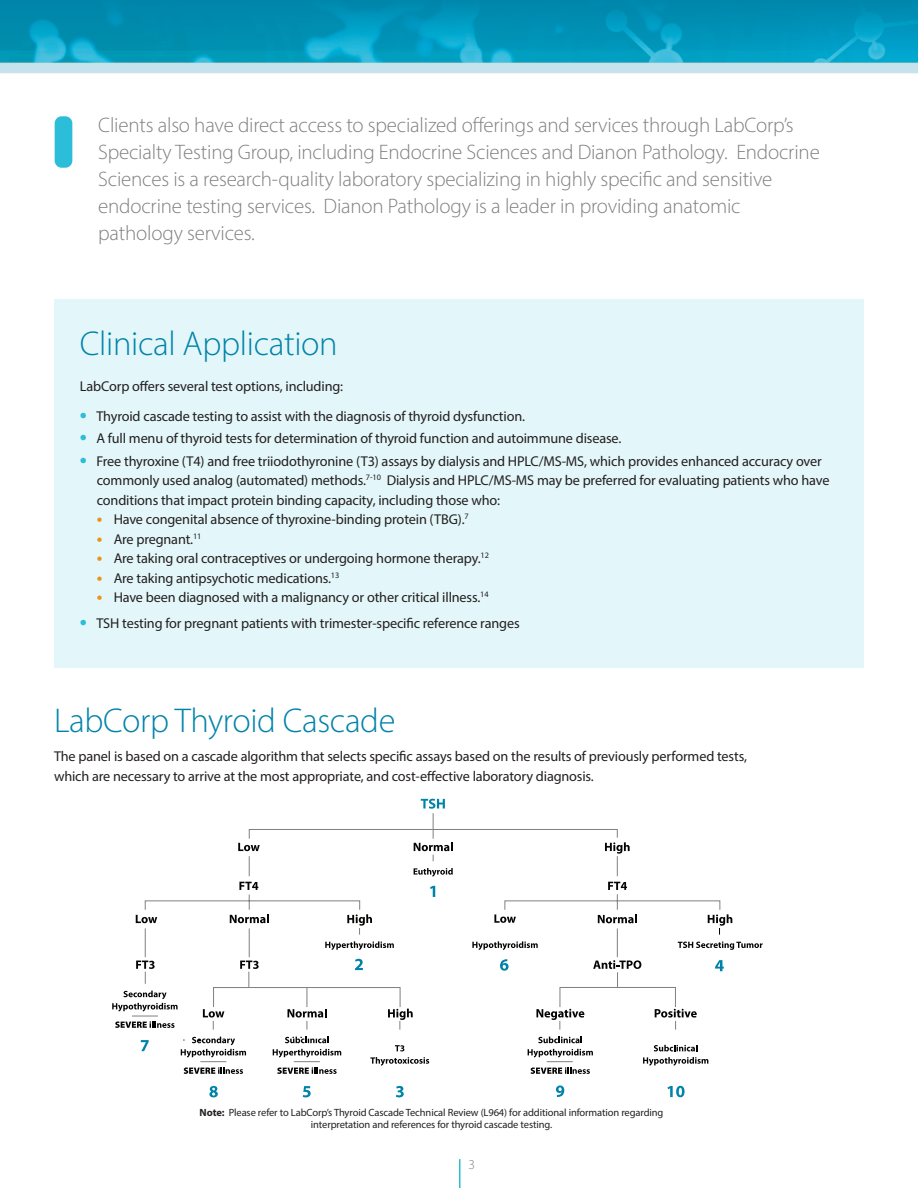
<style>
.page{position:relative;width:918px;height:1188px;background:#fff}
.page>*{position:absolute;margin:0;border:0;box-sizing:border-box;transform-origin:0 0}
.t1{font:300 34.5px "Myriad Pro";letter-spacing:-.01em;color:#0083a9}
.t2{font:300 21px/27px "Myriad Pro";letter-spacing:-.01em;color:#808083}
.t3{font:14.25px/19.5px "Myriad Pro";letter-spacing:-.01em;color:#231f20}
.t4{font:300 13.5px "Myriad Pro";color:#808083}
.t5{font:10.5px/12px "Myriad Pro";letter-spacing:-.01em;color:#231f20;text-align:center}
.s1{font-weight:700;font-size:21px;color:#2cbdd8}
.s2{font-weight:700;font-size:16.5px;color:#e89418}
.s3{font-weight:700}
</style>
<div class="page">
<img style="left:0;top:0;width:918px;height:73px">
<div style="left:54px;top:299px;width:810px;height:369px;background:#e3f6f9"></div>
<svg style="left:145px;top:813px;width:575px;height:194px"></svg>
<svg style="left:421px;top:799px;width:24px;height:10px"></svg>
<svg style="left:414px;top:842px;width:39px;height:9px"></svg>
<svg style="left:414px;top:868px;width:39px;height:9px"></svg>
<svg style="left:238px;top:843px;width:22px;height:8px"></svg>
<svg style="left:605px;top:842px;width:25px;height:12px"></svg>
<svg style="left:598px;top:914px;width:39px;height:9px"></svg>
<svg style="left:239px;top:882px;width:19px;height:8px"></svg>
<svg style="left:608px;top:882px;width:19px;height:8px"></svg>
<svg style="left:136px;top:915px;width:21px;height:8px"></svg>
<svg style="left:230px;top:914px;width:39px;height:9px"></svg>
<svg style="left:430px;top:886px;width:5px;height:11px"></svg>
<svg style="left:355px;top:959px;width:8px;height:11px"></svg>
<svg style="left:494px;top:914px;width:22px;height:9px"></svg>
<svg style="left:500px;top:959px;width:9px;height:12px"></svg>
<svg style="left:136px;top:961px;width:19px;height:23px"></svg>
<svg style="left:240px;top:961px;width:19px;height:26px"></svg>
<svg style="left:347px;top:914px;width:25px;height:21px"></svg>
<svg style="left:325px;top:941px;width:69px;height:9px"></svg>
<svg style="left:472px;top:941px;width:66px;height:9px"></svg>
<svg style="left:668px;top:1086px;width:17px;height:11px"></svg>
<svg style="left:708px;top:914px;width:24px;height:21px"></svg>
<svg style="left:678px;top:941px;width:85px;height:9px"></svg>
<svg style="left:288px;top:987px;width:38px;height:43px"></svg>
<svg style="left:203px;top:1009px;width:21px;height:21px"></svg>
<svg style="left:388px;top:1009px;width:25px;height:21px"></svg>
<svg style="left:536px;top:1009px;width:48px;height:21px"></svg>
<svg style="left:655px;top:1009px;width:42px;height:21px"></svg>
<svg style="left:285px;top:1037px;width:44px;height:6px"></svg>
<svg style="left:538px;top:1037px;width:44px;height:6px"></svg>
<svg style="left:654px;top:1045px;width:43px;height:6px"></svg>
<svg style="left:643px;top:1057px;width:65px;height:9px"></svg>
<svg style="left:395px;top:1045px;width:9px;height:6px"></svg>
<svg style="left:370px;top:1057px;width:59px;height:9px"></svg>
<svg style="left:209px;top:1086px;width:9px;height:11px"></svg>
<svg style="left:303px;top:1086px;width:8px;height:11px"></svg>
<svg style="left:396px;top:1086px;width:8px;height:11px"></svg>
<svg style="left:556px;top:1085px;width:8px;height:12px"></svg>
<svg style="left:715px;top:960px;width:9px;height:11px"></svg>
<svg style="left:141px;top:1040px;width:8px;height:11px"></svg>
<svg style="left:593px;top:960px;width:48px;height:28px"></svg>
<svg style="left:528px;top:1049px;width:65px;height:25px"></svg>
<svg style="left:273px;top:1049px;width:68px;height:25px"></svg>
<svg style="left:181px;top:1037px;width:65px;height:37px"></svg>
<svg style="left:112px;top:991px;width:66px;height:37px"></svg>
<div style="left:55px;top:116px;width:17px;height:52px;background:#2cbdd8;border-radius:7px"></div>
<svg style="left:459px;top:1159px;width:1px;height:29px"></svg>
<p class="t2" style="left:98px;top:111px;width:723px">Clients also have direct access to specialized offerings and services through LabCorp’s Specialty Testing Group, including Endocrine Sciences and Dianon Pathology. Endocrine Sciences is a research-quality laboratory specializing in highly specific and sensitive endocrine testing services. Dianon Pathology is a leader in providing anatomic pathology services.</p>
<h1 class="t1" style="left:80px;top:323px;width:259px">Clinical Application</h1>
<p class="t3" style="left:80px;top:376px;width:265px">LabCorp offers several test options, including:</p>
<p class="t3" style="left:80px;top:406px;width:447px"><span class="s1">•</span> Thyroid cascade testing to assist with the diagnosis of thyroid dysfunction.</p>
<p class="t3" style="left:80px;top:428px;width:543px"><span class="s1">•</span> A full menu of thyroid tests for determination of thyroid function and autoimmune disease.</p>
<p class="t3" style="left:97px;top:451px;width:734px;text-indent:-17px"><span class="s1">•</span> Free thyroxine (T4) and free triiodothyronine (T3) assays by dialysis and HPLC/MS-MS, which provides enhanced accuracy over commonly used analog (automated) methods.<sup>7-10</sup> Dialysis and HPLC/MS-MS may be preferred for evaluating patients who have conditions that impact protein binding capacity, including those who:</p>
<p class="t3" style="left:97px;top:509px;width:374px"><span class="s2">•</span> Have congenital absence of thyroxine-binding protein (TBG).<sup>7</sup></p>
<p class="t3" style="left:97px;top:529px;width:106px"><span class="s2">•</span> Are pregnant.<sup>11</sup></p>
<p class="t3" style="left:97px;top:548px;width:394px"><span class="s2">•</span> Are taking oral contraceptives or undergoing hormone therapy.<sup>12</sup></p>
<p class="t3" style="left:97px;top:568px;width:244px"><span class="s2">•</span> Are taking antipsychotic medications.<sup>13</sup></p>
<p class="t3" style="left:97px;top:587px;width:393px"><span class="s2">•</span> Have been diagnosed with a malignancy or other critical illness.<sup>14</sup></p>
<p class="t3" style="left:80px;top:613px;width:441px"><span class="s1">•</span> TSH testing for pregnant patients with trimester-specific reference ranges</p>
<h1 class="t1" style="left:54px;top:700px;width:343px">LabCorp Thyroid Cascade</h1>
<p class="t3" style="left:54px;top:746px;width:694px">The panel is based on a cascade algorithm that selects specific assays based on the results of previously performed tests, which are necessary to arrive at the most appropriate, and cost-effective laboratory diagnosis.</p>
<p class="t5" style="left:200px;top:1107px;width:465px"><span class="s3">Note:</span> Please refer to LabCorp’s Thyroid Cascade Technical Review (L964) for additional information regarding interpretation and references for thyroid cascade testing.</p>
<p class="t4" style="left:468px;top:1156px;width:8px">3</p>
</div>
